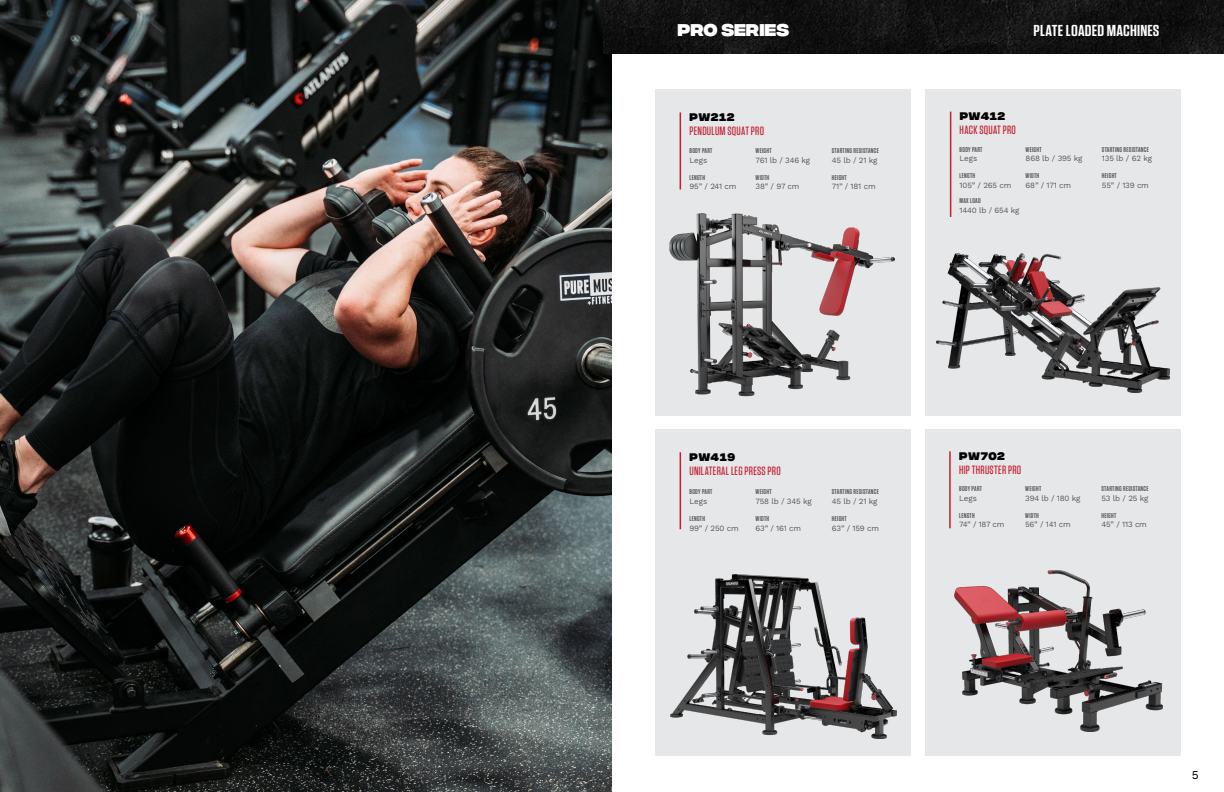
<style>
.page{position:relative;width:1224px;height:792px;background:#fff}
.page>*{position:absolute;margin:0;border:0;box-sizing:border-box;transform-origin:0 0}
.t1{font:800 17px "Integral CF";color:#fff}
.t2{font:600 15.8px "Tungsten";letter-spacing:.01em;color:#fff;scale:1.14 1}
.t3{font:500 12px "Tungsten";letter-spacing:.02em;color:#c22032}
.t4{font:12px "Work Sans";color:#000}
.t5{font:800 11px "Integral CF";letter-spacing:.04em;color:#000}
.t6{font:8px "Work Sans";letter-spacing:-.025em;color:#58595b}
.t7{font:600 7px "Tungsten";letter-spacing:.04em;color:#58595b}
</style>
<div class="page">
<img style="left:0;top:0;width:612px;height:792px">
<div style="left:925px;top:429px;width:256px;height:327px;background:#e6e7e8"></div>
<div style="left:925px;top:89px;width:256px;height:327px;background:#e6e7e8"></div>
<div style="left:655px;top:89px;width:256px;height:327px;background:#e6e7e8"></div>
<img style="left:603px;top:0;width:621px;height:54px">
<hr style="left:680px;top:112px;width:1px;height:77px;background:#c22032">
<img style="left:670px;top:214px;width:224px;height:183px">
<img style="left:936px;top:253px;width:233px;height:140px">
<img style="left:954px;top:571px;width:209px;height:161px">
<hr style="left:950px;top:112px;width:1px;height:105px;background:#c22032">
<hr style="left:949px;top:451px;width:2px;height:77px;background:#c22032">
<div style="left:655px;top:429px;width:256px;height:327px;background:#e6e7e8"></div>
<hr style="left:680px;top:452px;width:1px;height:77px;background:#c22032">
<img style="left:670px;top:575px;width:226px;height:164px">
<h1 class="t1" style="left:677px;top:20px;width:113px">PRO SERIES</h1>
<h2 class="t2" style="left:1034px;top:22px;width:112px">PLATE LOADED MACHINES</h2>
<h3 class="t5" style="left:690px;top:110px;width:46px">PW212</h3>
<h3 class="t3" style="left:690px;top:124px;width:76px">PENDULUM SQUAT PRO</h3>
<h3 class="t5" style="left:960px;top:110px;width:47px">PW412</h3>
<h3 class="t3" style="left:960px;top:123px;width:58px">HACK SQUAT PRO</h3>
<p class="t7" style="left:690px;top:147px;width:24px">BODY PART</p>
<p class="t6" style="left:690px;top:154px;width:19px">Legs</p>
<p class="t7" style="left:756px;top:147px;width:18px">WEIGHT</p>
<p class="t6" style="left:756px;top:154px;width:56px">761 lb / 346 kg</p>
<p class="t7" style="left:832px;top:147px;width:48px">STARTING RESISTANCE</p>
<p class="t6" style="left:832px;top:154px;width:47px">45 lb / 21 kg</p>
<p class="t7" style="left:960px;top:145px;width:24px">BODY PART</p>
<p class="t6" style="left:960px;top:152px;width:19px">Legs</p>
<p class="t7" style="left:1026px;top:145px;width:18px">WEIGHT</p>
<p class="t6" style="left:1026px;top:152px;width:58px">868 lb / 395 kg</p>
<p class="t7" style="left:1102px;top:145px;width:48px">STARTING RESISTANCE</p>
<p class="t6" style="left:1102px;top:152px;width:52px">135 lb / 62 kg</p>
<p class="t7" style="left:690px;top:173px;width:17px">LENGTH</p>
<p class="t6" style="left:690px;top:180px;width:48px">95” / 241 cm</p>
<p class="t7" style="left:756px;top:173px;width:15px">WIDTH</p>
<p class="t6" style="left:756px;top:180px;width:45px">38” / 97 cm</p>
<p class="t7" style="left:832px;top:173px;width:16px">HEIGHT</p>
<p class="t6" style="left:832px;top:180px;width:45px">71” / 181 cm</p>
<p class="t7" style="left:960px;top:172px;width:17px">LENGTH</p>
<p class="t6" style="left:960px;top:179px;width:53px">105” / 265 cm</p>
<p class="t7" style="left:1026px;top:172px;width:15px">WIDTH</p>
<p class="t6" style="left:1026px;top:179px;width:47px">68” / 171 cm</p>
<p class="t7" style="left:1102px;top:172px;width:16px">HEIGHT</p>
<p class="t6" style="left:1102px;top:179px;width:48px">55” / 139 cm</p>
<p class="t7" style="left:960px;top:197px;width:23px">MAX LOAD</p>
<p class="t6" style="left:960px;top:204px;width:61px">1440 lb / 654 kg</p>
<h3 class="t5" style="left:690px;top:450px;width:47px">PW419</h3>
<h3 class="t3" style="left:690px;top:464px;width:93px">UNILATERAL LEG PRESS PRO</h3>
<p class="t7" style="left:690px;top:488px;width:24px">BODY PART</p>
<p class="t6" style="left:690px;top:495px;width:19px">Legs</p>
<p class="t7" style="left:756px;top:488px;width:18px">WEIGHT</p>
<p class="t6" style="left:756px;top:495px;width:58px">758 lb / 345 kg</p>
<p class="t7" style="left:832px;top:488px;width:48px">STARTING RESISTANCE</p>
<p class="t6" style="left:832px;top:495px;width:47px">45 lb / 21 kg</p>
<h3 class="t5" style="left:959px;top:449px;width:47px">PW702</h3>
<h3 class="t3" style="left:959px;top:463px;width:64px">HIP THRUSTER PRO</h3>
<p class="t7" style="left:959px;top:485px;width:24px">BODY PART</p>
<p class="t6" style="left:959px;top:492px;width:19px">Legs</p>
<p class="t7" style="left:1025px;top:485px;width:18px">WEIGHT</p>
<p class="t6" style="left:1025px;top:492px;width:57px">394 lb / 180 kg</p>
<p class="t7" style="left:1102px;top:485px;width:48px">STARTING RESISTANCE</p>
<p class="t6" style="left:1102px;top:492px;width:48px">53 lb / 25 kg</p>
<p class="t7" style="left:690px;top:515px;width:17px">LENGTH</p>
<p class="t6" style="left:690px;top:522px;width:51px">99” / 250 cm</p>
<p class="t7" style="left:756px;top:515px;width:15px">WIDTH</p>
<p class="t6" style="left:756px;top:522px;width:47px">63” / 161 cm</p>
<p class="t7" style="left:832px;top:515px;width:16px">HEIGHT</p>
<p class="t6" style="left:832px;top:522px;width:49px">63” / 159 cm</p>
<p class="t7" style="left:959px;top:512px;width:17px">LENGTH</p>
<p class="t6" style="left:959px;top:519px;width:47px">74” / 187 cm</p>
<p class="t7" style="left:1025px;top:512px;width:15px">WIDTH</p>
<p class="t6" style="left:1025px;top:519px;width:47px">56” / 141 cm</p>
<p class="t7" style="left:1102px;top:512px;width:16px">HEIGHT</p>
<p class="t6" style="left:1102px;top:519px;width:47px">45” / 113 cm</p>
<h3 class="t4" style="left:1192px;top:765px;width:8px">5</h3>
</div>
